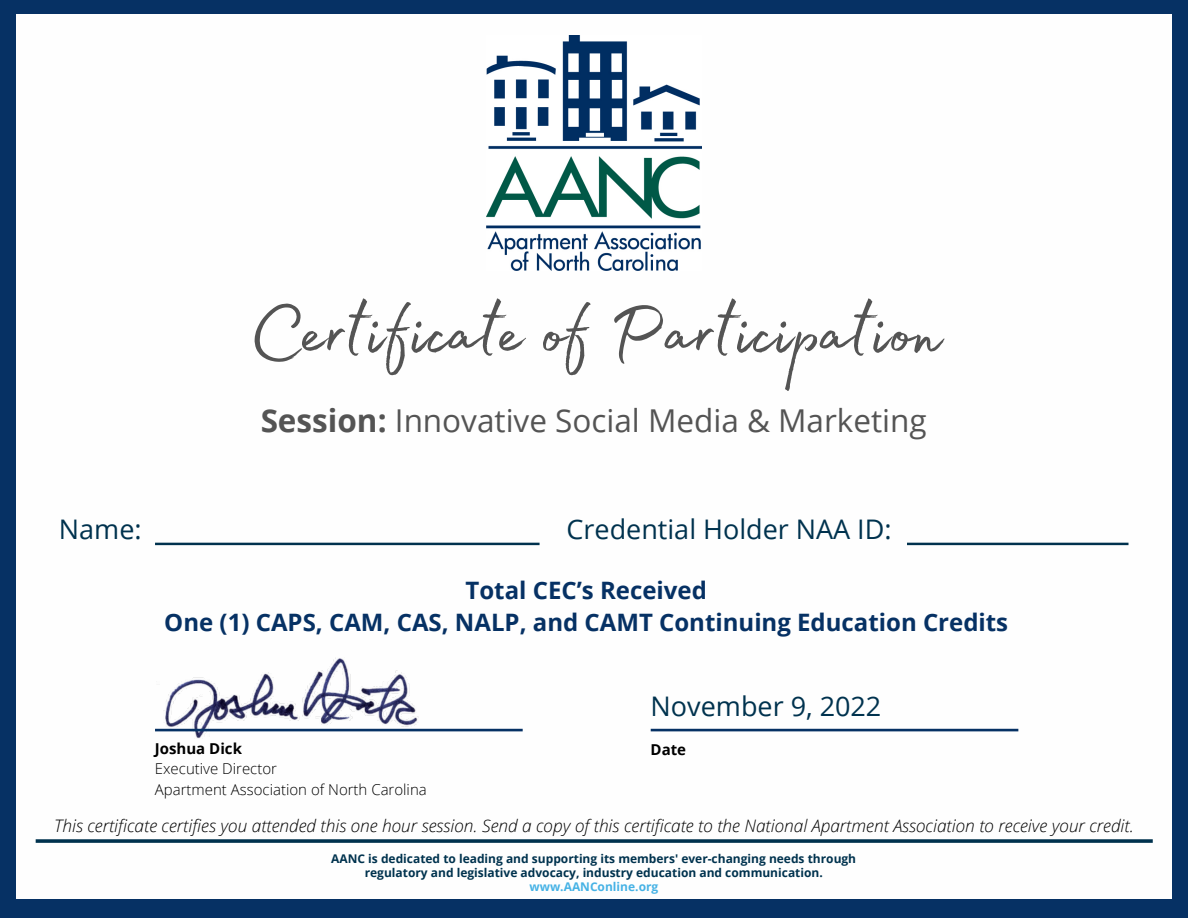
<style>
.page{position:relative;width:1188px;height:918px;background:#063164}
.page>*{position:absolute;margin:0;border:0;box-sizing:border-box;transform-origin:0 0}
.t1{font:96px "Madelyn Fill";color:#545454}
.t2{font:31.5px "Open Sans";color:#545454}
.t3{font:27px "Open Sans";color:#00324e}
.t4{font:700 24px/32.7px "Open Sans";color:#063164;text-align:center}
.t5{font:italic 300 17.25px "Open Sans";color:#000}
.t6{font:300 15px/20.2px "Open Sans";color:#000}
.t7{font:700 15px "Open Sans";color:#000}
.t8{font:700 12px/14px "Open Sans";color:#00324e;text-align:center}
.t9{font:700 12px "Open Sans";color:#46b2e5}
.s1{font-weight:700}
</style>
<div class="page">
<div style="left:17px;top:15px;width:1155px;height:884px;background:#fefefe"></div>
<img style="left:155px;top:658px;width:271px;height:81px">
<svg style="left:155px;top:729px;width:368px;height:2px"></svg>
<svg style="left:155px;top:543px;width:385px;height:2px"></svg>
<svg style="left:907px;top:543px;width:222px;height:2px"></svg>
<svg style="left:651px;top:729px;width:367px;height:2px"></svg>
<img style="left:487px;top:35px;width:214px;height:235px">
<svg style="left:36px;top:839px;width:1117px;height:4px;background:#1a4760"></svg>
<h1 class="t1" style="left:250px;top:259px;width:690px">Certificate of Participation</h1>
<h2 class="t2" style="left:261px;top:399px;width:668px"><span class="s1">Session:</span> Innovative Social Media &amp; Marketing</h2>
<h3 class="t3" style="left:59px;top:510px;width:84px">Name:</h3>
<h3 class="t3" style="left:567px;top:510px;width:327px">Credential Holder NAA ID:</h3>
<h3 class="t4" style="left:164px;top:573px;width:845px">Total CEC’s Received<br>One (1) CAPS, CAM, CAS, NALP, and CAMT Continuing Education Credits</h3>
<p class="t7" style="left:155px;top:738px;width:89px">Joshua Dick</p>
<p class="t6" style="left:155px;top:758px;width:273px">Executive Director<br>Apartment Association of North Carolina</p>
<h3 class="t3" style="left:651px;top:687px;width:232px">November 9, 2022</h3>
<p class="t7" style="left:651px;top:739px;width:37px">Date</p>
<h3 class="t5" style="left:54px;top:814px;width:1081px">This certificate certifies you attended this one hour session. Send a copy of this certificate to the National Apartment Association to receive your credit.</h3>
<p class="t8" style="left:331px;top:851px;width:526px">AANC is dedicated to leading and supporting its members' ever-changing needs through regulatory and legislative advocacy, industry education and communication.</p>
<p class="t9" style="left:530px;top:878px;width:130px">www.AANConline.org</p>
</div>
